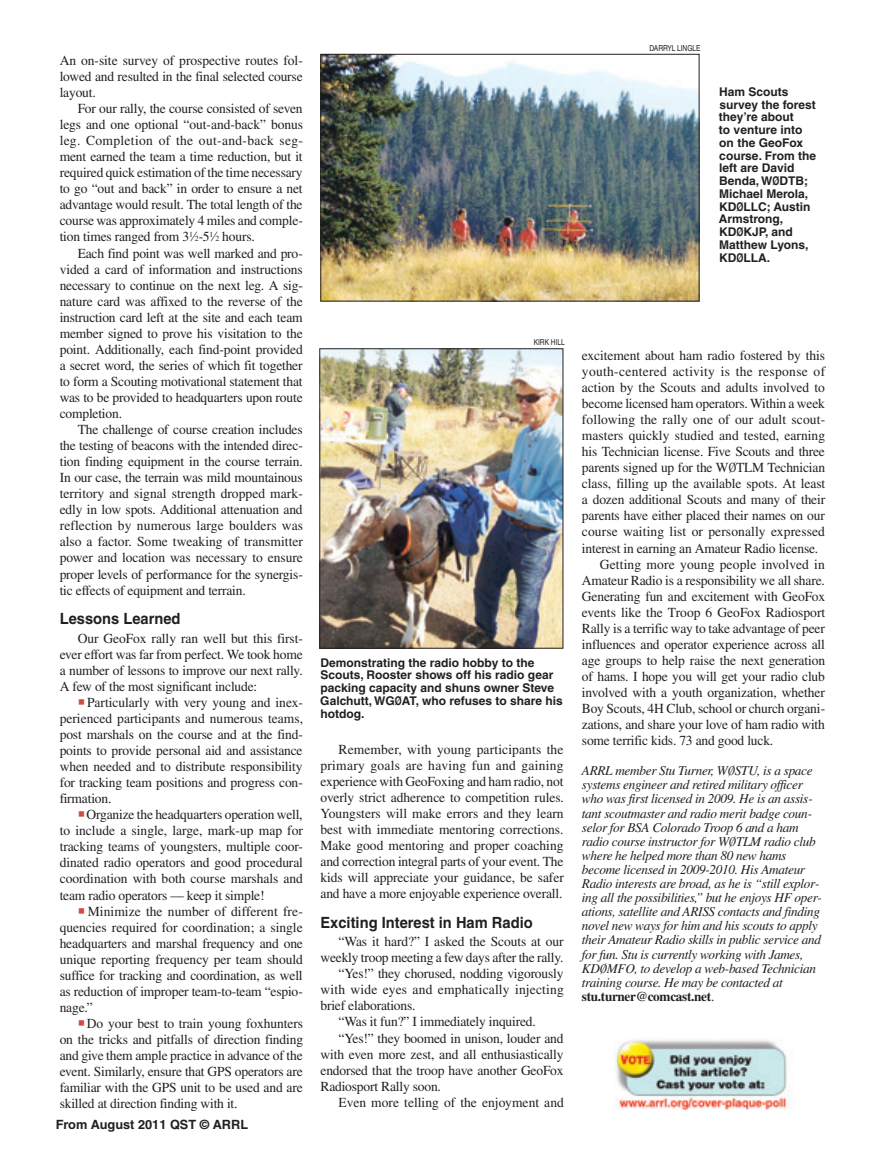
<style>
.page{position:relative;width:885px;height:1161px;background:#fff}
.page>*{position:absolute;margin:0;border:0;box-sizing:border-box;transform-origin:0 0}
.Subhead_1{font:700 15.45px "Helvetica";color:#231f20;scale:.95 1}
.Body_Text{font:13.8px/16px "Times";letter-spacing:-.015em;color:#231f20;text-align:justify}
.Author_s_Bio{font:italic 13.5px/14.1px "Times";letter-spacing:-.025em;color:#231f20}
.t1{font:700 12.75px "Helvetica";color:#231f20}
.t2{font:700 12px/12.8px "Helvetica";color:#231f20}
.PHOTO_CREDIT{font:condensed 8.25px "Helvetica";letter-spacing:-.005em;color:#231f20}
.s1{font-size:7.8px}
.s2{color:#d34a43}
.s3{font-weight:700;font-style:normal}
.s4{font-style:normal}
</style>
<div class="page">
<img style="left:614px;top:1039px;width:177px;height:72px">
<img style="left:322px;top:56px;width:375px;height:244px">
<div style="left:320px;top:54px;width:379px;height:248px;border:1px solid #231f20"></div>
<img style="left:321px;top:350px;width:240px;height:297px">
<div style="left:319px;top:348px;width:244px;height:301px;border:1px solid #231f20"></div>
<p class="Body_Text" style="left:60px;top:52px;width:245px">An on-site survey of prospective routes fol&shy;lowed and resulted in the final selected course layout.</p>
<p class="Body_Text" style="left:60px;top:100px;width:245px;text-indent:18px">For our rally, the course consisted of seven legs and one optional “out-and-back” bonus leg. Completion of the out-and-back seg&shy;ment earned the team a time reduction, but it required quick estimation of the time necessary to go “out and back” in order to ensure a net advantage would result. The total length of the course was approximately 4 miles and comple&shy;tion times ranged from 3<sup>1</sup>⁄<span class="s1">2</span>-5<sup>1</sup>⁄<span class="s1">2</span> hours.</p>
<p class="Body_Text" style="left:60px;top:245px;width:245px;text-indent:18px">Each find point was well marked and pro&shy;vided a card of information and instructions necessary to continue on the next leg. A sig&shy;nature card was affixed to the reverse of the instruction card left at the site and each team member signed to prove his visitation to the point. Additionally, each find-point provided a secret word, the series of which fit together to form a Scouting motivational statement that was to be provided to headquarters upon route completion.</p>
<p class="Body_Text" style="left:60px;top:421px;width:245px;text-indent:18px">The challenge of course creation includes the testing of beacons with the intended direc&shy;tion finding equipment in the course terrain.<br>In our case, the terrain was mild mountainous territory and signal strength dropped mark&shy;edly in low spots. Additional attenuation and reflection by numerous large boulders was also a factor. Some tweaking of transmitter power and location was necessary to ensure proper levels of performance for the synergis&shy;tic effects of equipment and terrain.</p>
<p class="Subhead_1" style="left:60px;top:609px;width:129px">Lessons Learned</p>
<p class="Body_Text" style="left:60px;top:630px;width:245px;text-indent:18px">Our GeoFox rally ran well but this first&shy;ever effort was far from perfect. We took home a number of lessons to improve our next rally.<br>A few of the most significant include:</p>
<p class="Body_Text" style="left:60px;top:694px;width:245px;text-indent:18px"><span class="s2">○</span> Particularly with very young and inex&shy;perienced participants and numerous teams, post marshals on the course and at the find&shy;points to provide personal aid and assistance when needed and to distribute responsibility for tracking team positions and progress con&shy;firmation.</p>
<p class="Body_Text" style="left:60px;top:807px;width:245px;text-indent:18px"><span class="s2">○</span>Organize the headquarters operation well, to include a single, large, mark-up map for tracking teams of youngsters, multiple coor&shy;dinated radio operators and good procedural coordination with both course marshals and team radio operators — keep it simple!</p>
<p class="Body_Text" style="left:60px;top:903px;width:245px;text-indent:18px"><span class="s2">○</span> Minimize the number of different fre&shy;quencies required for coordination; a single headquarters and marshal frequency and one unique reporting frequency per team should suffice for tracking and coordination, as well as reduction of improper team-to-team “espio&shy;nage.”</p>
<p class="Body_Text" style="left:60px;top:1015px;width:245px;text-indent:18px"><span class="s2">○</span>Do your best to train young foxhunters on the tricks and pitfalls of direction finding and give them ample practice in advance of the event. Similarly, ensure that GPS operators are familiar with the GPS unit to be used and are skilled at direction finding with it.</p>
<p class="t1" style="left:56px;top:1117px;width:194px">From August 2011 QST © ARRL</p>
<p class="PHOTO_CREDIT" style="left:649px;top:43px;width:52px">DARRYL LINGLE</p>
<p class="t2" style="left:718px;top:85px;width:99px">Ham Scouts survey the forest they’re about<br>to venture into on the GeoFox course. From the left are David<br>Benda, WØDTB;<br>Michael Merola,<br>KDØLLC; Austin<br>Armstrong,<br>KDØKJP, and<br>Matthew Lyons,<br>KDØLLA.</p>
<p class="PHOTO_CREDIT" style="left:533px;top:337px;width:32px">KIRK HILL</p>
<p class="t2" style="left:320px;top:656px;width:244px">Demonstrating the radio hobby to the Scouts, Rooster shows off his radio gear packing capacity and shuns owner Steve Galchutt, WGØAT, who refuses to share his hotdog.</p>
<p class="Body_Text" style="left:320px;top:741px;width:245px;text-indent:18px">Remember, with young participants the primary goals are having fun and gaining experience with GeoFoxing and ham radio, not overly strict adherence to competition rules.<br>Youngsters will make errors and they learn best with immediate mentoring corrections.<br>Make good mentoring and proper coaching and correction integral parts of your event. The kids will appreciate your guidance, be safer and have a more enjoyable experience overall.</p>
<p class="Subhead_1" style="left:320px;top:913px;width:225px">Exciting Interest in Ham Radio</p>
<p class="Body_Text" style="left:320px;top:934px;width:244px;text-align:right">“Was it hard?” I asked the Scouts at our weekly troop meeting a few days after the rally.</p>
<p class="Body_Text" style="left:320px;top:966px;width:245px;text-indent:18px">“Yes!” they chorused, nodding vigorously with wide eyes and emphatically injecting brief elaborations.</p>
<p class="Body_Text" style="left:338px;top:1014px;width:199px">“Was it fun?” I immediately inquired.</p>
<p class="Body_Text" style="left:320px;top:1030px;width:244px;text-indent:18px">“Yes!” they boomed in unison, louder and with even more zest, and all enthusiastically endorsed that the troop have another GeoFox Radiosport Rally soon.</p>
<p class="Body_Text" style="left:338px;top:1094px;width:227px">Even more telling of the enjoyment and</p>
<p class="Body_Text" style="left:581px;top:347px;width:245px">excitement about ham radio fostered by this youth-centered activity is the response of action by the Scouts and adults involved to become licensed ham operators. Within a week following the rally one of our adult scout&shy;masters quickly studied and tested, earning his Technician license. Five Scouts and three parents signed up for the WØTLM Technician class, filling up the available spots. At least a dozen additional Scouts and many of their parents have either placed their names on our course waiting list or personally expressed interest in earning an Amateur Radio license.</p>
<p class="Body_Text" style="left:581px;top:556px;width:245px;text-indent:18px">Getting more young people involved in Amateur Radio is a responsibility we all share.<br>Generating fun and excitement with GeoFox events like the Troop 6 GeoFox Radiosport Rally is a terrific way to take advantage of peer influences and operator experience across all age groups to help raise the next generation of hams. I hope you will get your radio club involved with a youth organization, whether Boy Scouts, 4H Club, school or church organi&shy;zations, and share your love of ham radio with some terrific kids. 73 and good luck.</p>
<p class="Author_s_Bio" style="left:581px;top:764px;width:241px">ARRL member Stu Turner, WØSTU, is a space systems engineer and retired military officer who was first licensed in 2009. He is an assis&shy;tant scoutmaster and radio merit badge coun&shy;selor for BSA Colorado Troop 6 and a ham radio course instructor for WØTLM radio club where he helped more than 80 new hams become licensed in 2009-2010. His Amateur Radio interests are broad, as he is “still explor&shy;ing all the possibilities,” but he enjoys HF oper&shy;ations, satellite and ARISS contacts and finding novel new ways for him and his scouts to apply their Amateur Radio skills in public service and for fun. Stu is currently working with James, KDØMFO, to develop a web-based Technician training course. He may be contacted at <span class="s3">stu.turner@comcast.net</span><span class="s4">.</span></p>
</div>
